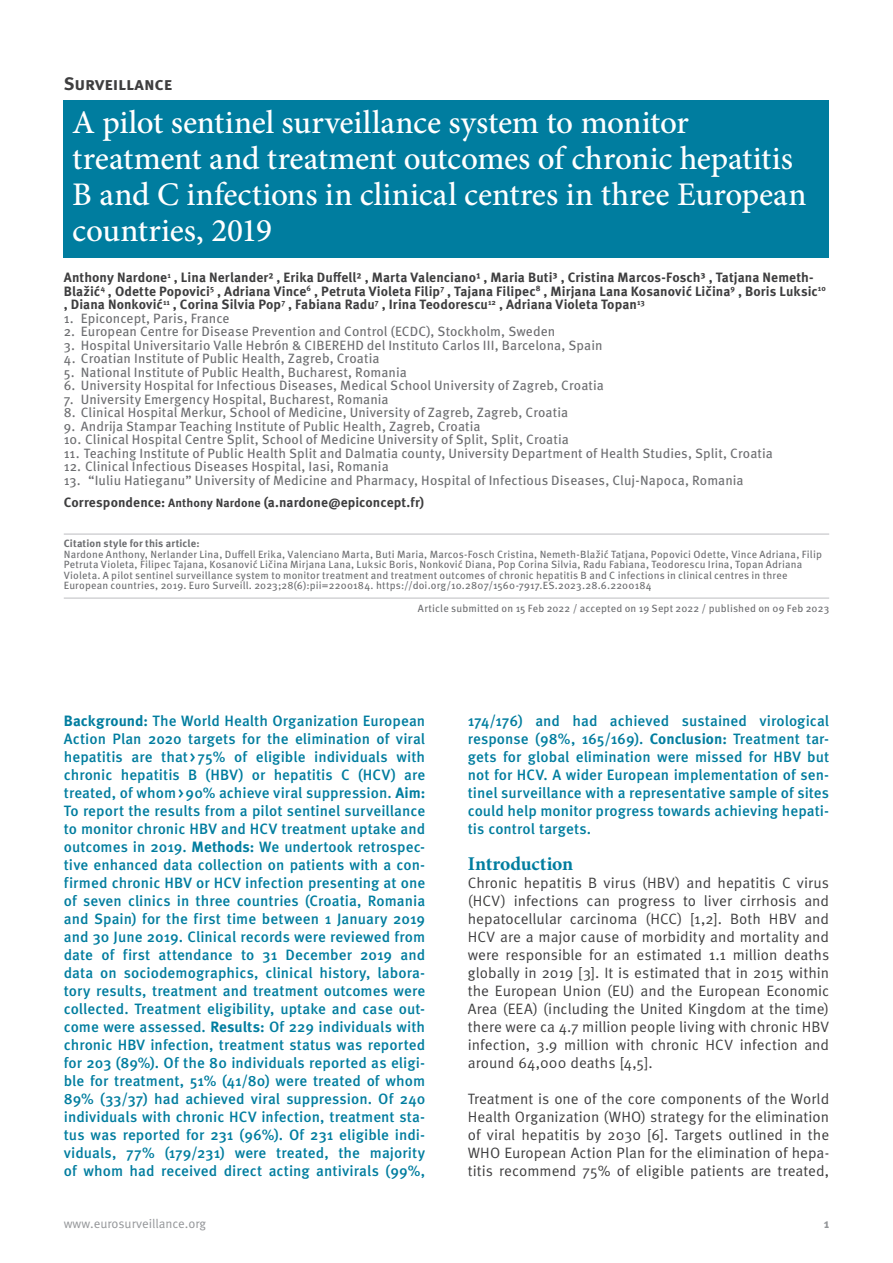
<style>
.page{position:relative;width:893px;height:1263px;background:#fff}
.page>*{position:absolute;margin:0;border:0;box-sizing:border-box;transform-origin:0 0}
.t1{font:500 33px/36px "Minion Pro";letter-spacing:-.005em;color:#fff}
.t2{font:700 19.5px "Minion Pro";letter-spacing:-.005em;color:#007d9f}
.t3{font:700 18px "Meta Pro";color:#3e3e3f}
.t4{font:500 15px/18px "Meta Pro";letter-spacing:.005em;color:#007d9f;text-align:justify}
.t5{font:15px/18px "Meta Pro";color:#3e3e3f;text-align:justify}
.t6{font:13.5px/22px "Meta Pro";letter-spacing:.01em;color:#6c6d70}
.t7{font:700 13.5px/13.5px "Meta Pro";letter-spacing:.005em;color:#3e3e3f}
.t8{font:12.75px "Meta Pro";color:#939598}
.t9{font:700 12.75px "Meta Pro";color:#939598}
.t10{font:10.5px/10.5px "Meta Pro";letter-spacing:.015em;color:#6c6d70}
.t11{font:700 10.5px "Meta Pro";letter-spacing:.015em;color:#6c6d70}
.s1{font-weight:700;color:#3e3e3f}
.s2{font-weight:700;font-size:12px;color:#3e3e3f}
.s3{font-weight:700}
</style>
<div class="page">
<hr style="left:64px;top:534px;width:765px;height:1px;background:#bcbdc0">
<hr style="left:64px;top:598px;width:765px;height:1px;background:#bcbdc0">
<div style="left:64px;top:100px;width:765px;height:158px;background:#007d9f"></div>
<p class="t3" style="left:64px;top:72px;width:110px">Surveillance</p>
<h1 class="t1" style="left:72px;top:104px;width:736px">A pilot sentinel surveillance system to monitor treatment and treatment outcomes of chronic hepatitis B and C infections in clinical centres in three European countries, 2019</h1>
<p class="t7" style="left:64px;top:271px;width:764px">Anthony Nardone<sup>1</sup> , Lina Nerlander² , Erika Duffell² , Marta Valenciano¹ , Maria Buti³ , Cristina Marcos-Fosch³ , Tatjana Nemeth-<br>Blažić<sup>4</sup> , Odette Popovici<sup>5</sup> , Adriana Vince<sup>6</sup> , Petruta Violeta Filip<sup>7</sup> , Tajana Filipec<sup>8</sup> , Mirjana Lana Kosanović Ličina<sup>9</sup> , Boris Luksic<sup>10 </sup>, Diana Nonković<sup>11</sup> , Corina Silvia Pop<sup>7</sup> , Fabiana Radu<sup>7</sup> , Irina Teodorescu<sup>12</sup> , Adriana Violeta Topan<sup>13</sup></p>
<p class="t6" style="left:64px;top:308px;width:167px">1. Epiconcept, Paris, France</p>
<p class="t6" style="left:64px;top:321px;width:493px">2. European Centre for Disease Prevention and Control (ECDC), Stockholm, Sweden</p>
<p class="t6" style="left:64px;top:335px;width:540px">3. Hospital Universitario Valle Hebrón &amp; CIBEREHD del Instituto Carlos III, Barcelona, Spain</p>
<p class="t6" style="left:64px;top:348px;width:317px">4. Croatian Institute of Public Health, Zagreb, Croatia</p>
<p class="t6" style="left:64px;top:362px;width:345px">5. National Institute of Public Health, Bucharest, Romania</p>
<p class="t6" style="left:64px;top:375px;width:542px">6. University Hospital for Infectious Diseases, Medical School University of Zagreb, Croatia</p>
<p class="t6" style="left:64px;top:389px;width:326px">7. University Emergency Hospital, Bucharest, Romania</p>
<p class="t6" style="left:64px;top:402px;width:506px">8. Clinical Hospital Merkur, School of Medicine, University of Zagreb, Zagreb, Croatia</p>
<p class="t6" style="left:64px;top:416px;width:418px">9. Andrija Stampar Teaching Institute of Public Health, Zagreb, Croatia</p>
<p class="t6" style="left:64px;top:429px;width:507px">10. Clinical Hospital Centre Split, School of Medicine University of Split, Split, Croatia</p>
<p class="t6" style="left:64px;top:443px;width:711px">11. Teaching Institute of Public Health Split and Dalmatia county, University Department of Health Studies, Split, Croatia</p>
<p class="t6" style="left:64px;top:456px;width:326px">12. Clinical Infectious Diseases Hospital, Iasi, Romania</p>
<p class="t6" style="left:64px;top:470px;width:681px">13. “Iuliu Hatieganu” University of Medicine and Pharmacy, Hospital of Infectious Diseases, Cluj-Napoca, Romania<br><span class="s1">Correspondence:</span> <span class="s2">Anthony Nardone</span> <span class="s1">(a.nardone@epiconcept.fr)</span></p>
<p class="t11" style="left:64px;top:537px;width:137px">Citation style for this article:</p>
<p class="t10" style="left:64px;top:549px;width:760px">Nardone Anthony, Nerlander Lina, Duffell Erika, Valenciano Marta, Buti Maria, Marcos-Fosch Cristina, Nemeth-Blažić Tatjana, Popovici Odette, Vince Adriana, Filip Petruta Violeta, Filipec Tajana, Kosanović Ličina Mirjana Lana, Luksic Boris, Nonković Diana, Pop Corina Silvia, Radu Fabiana, Teodorescu Irina, Topan Adriana Violeta. A pilot sentinel surveillance system to monitor treatment and treatment outcomes of chronic hepatitis B and C infections in clinical centres in three European countries, 2019. Euro Surveill. 2023;28(6):pii=2200184. https://doi.org/10.2807/1560-7917.ES.2023.28.6.2200184</p>
<p class="t10" style="left:418px;top:604px;width:413px">Article submitted on 15 Feb 2022 / accepted on 19 Sept 2022 / published on 09 Feb 2023</p>
<p class="t4" style="left:64px;top:712px;width:363px"><span class="s3">Background:</span> The World Health Organization European Action Plan 2020 targets for the elimination of viral hepatitis are that&gt;75% of eligible individuals with chronic hepatitis B (HBV) or hepatitis C (HCV) are treated, of whom&gt;90% achieve viral suppression. <span class="s3">Aim:<br></span>To report the results from a pilot sentinel surveillance to monitor chronic HBV and HCV treatment uptake and outcomes in 2019. <span class="s3">Methods:</span> We undertook retrospec&shy;tive enhanced data collection on patients with a con&shy;firmed chronic HBV or HCV infection presenting at one of seven clinics in three countries (Croatia, Romania and Spain) for the first time between 1 January 2019 and 30 June 2019. Clinical records were reviewed from date of first attendance to 31 December 2019 and data on sociodemographics, clinical history, labora&shy;tory results, treatment and treatment outcomes were collected. Treatment eligibility, uptake and case out&shy;come were assessed. <span class="s3">Results:</span> Of 229 individuals with chronic HBV infection, treatment status was reported for 203 (89%). Of the 80 individuals reported as eligi&shy;ble for treatment, 51% (41/80) were treated of whom 89% (33/37) had achieved viral suppression. Of 240 individuals with chronic HCV infection, treatment sta&shy;tus was reported for 231 (96%). Of 231 eligible indi&shy;viduals, 77% (179/231) were treated, the majority of whom had received direct acting antivirals (99%,</p>
<p class="t4" style="left:468px;top:712px;width:363px">174/176) and had achieved sustained virological response (98%, 165/169). <span class="s3">Conclusion:</span> Treatment tar&shy;gets for global elimination were missed for HBV but not for HCV. A wider European implementation of sen&shy;tinel surveillance with a representative sample of sites could help monitor progress towards achieving hepati&shy;tis control targets.</p>
<h2 class="t2" style="left:468px;top:850px;width:107px">Introduction</h2>
<p class="t5" style="left:468px;top:874px;width:363px">Chronic hepatitis B virus (HBV) and hepatitis C virus (HCV) infections can progress to liver cirrhosis and hepatocellular carcinoma (HCC) [1,2]. Both HBV and HCV are a major cause of morbidity and mortality and were responsible for an estimated 1.1 million deaths globally in 2019 [3]. It is estimated that in 2015 within the European Union (EU) and the European Economic Area (EEA) (including the United Kingdom at the time) there were ca 4.7 million people living with chronic HBV infection, 3.9 million with chronic HCV infection and around 64,000 deaths [4,5].</p>
<p class="t5" style="left:468px;top:1090px;width:363px">Treatment is one of the core components of the World Health Organization (WHO) strategy for the elimination of viral hepatitis by 2030 [6]. Targets outlined in the WHO European Action Plan for the elimination of hepa&shy;titis recommend 75% of eligible patients are treated,</p>
<p class="t8" style="left:64px;top:1215px;width:144px">www.eurosurveillance.org</p>
<p class="t9" style="left:824px;top:1215px;width:7px">1</p>
</div>
